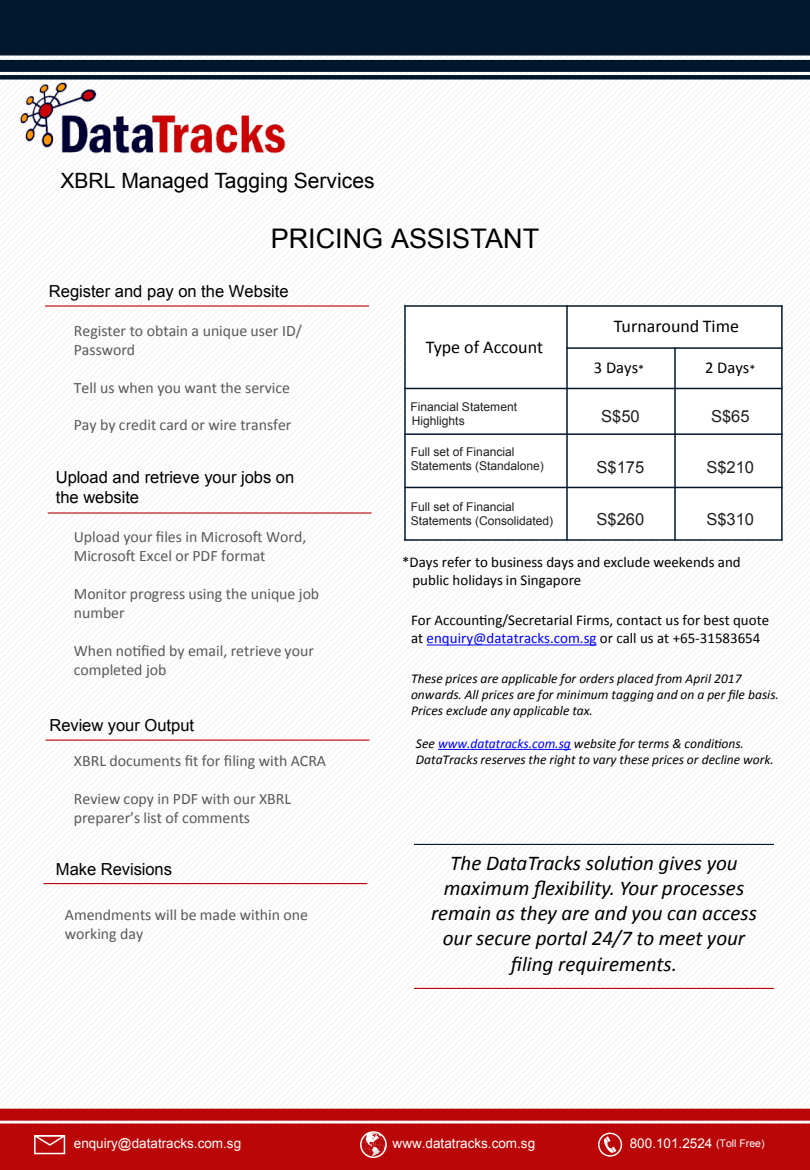
<style>
.page{position:relative;width:810px;height:1170px;background:#fff}
.page>*{position:absolute;margin:0;border:0;box-sizing:border-box;transform-origin:0 0}
.t1{font:27px "Arial";color:#000}
.t2{font:italic 21px/25.2px "Calibri";color:#000;text-align:center}
.t3{font:21px "Arial";color:#000}
.t4{font:18px "Calibri";color:#000}
.t5{font:16.65px "Arial";color:#000}
.t6{font:16.5px/19.8px "Arial";color:#000}
.t7{font:16.5px "Arial";letter-spacing:-.005em;color:#231f20}
.t8{font:16.5px "Calibri";color:#000}
.t9{font:15.9px/19px "Calibri";color:#595959}
.t10{font:15px/18px "Calibri";color:#000}
.t11{font:italic 13.5px/16.2px "Calibri";color:#000}
.t12{font:13.5px "Arial";color:#fff}
.t13{font:12px/14.1px "Arial";color:#231f20}
.s1{font-size:12px}
.s2{color:#00f}
.s3{font-size:10.5px}
</style>
<div class="page">
<hr style="left:566px;top:305px;width:2px;height:236px;background:#01172d">
<hr style="left:674px;top:347px;width:2px;height:194px;background:#01172d">
<hr style="left:566px;top:347px;width:217px;height:2px;background:#01172d">
<hr style="left:404px;top:388px;width:379px;height:1px;background:#01172d">
<hr style="left:404px;top:433px;width:379px;height:2px;background:#01172d">
<hr style="left:404px;top:487px;width:379px;height:1px;background:#01172d">
<hr style="left:404px;top:305px;width:2px;height:236px;background:#01172d">
<hr style="left:781px;top:305px;width:2px;height:236px;background:#01172d">
<hr style="left:404px;top:305px;width:379px;height:2px;background:#01172d">
<hr style="left:404px;top:539px;width:379px;height:2px;background:#01172d">
<svg style="left:427px;top:645px;width:123px;height:1px"></svg>
<hr style="left:550px;top:645px;width:34px;height:1px;background:#00f">
<svg style="left:584px;top:645px;width:13px;height:1px"></svg>
<div style="left:0;top:0;width:810px;height:56px;background:#01172d"></div>
<svg style="left:0;top:60px;width:810px;height:12px;background:#02182e"></svg>
<div style="left:0;top:75px;width:810px;height:5px;background:#01172d"></div>
<img style="left:18px;top:82px;width:270px;height:74px">
<hr style="left:45px;top:305px;width:324px;height:2px;background:#ba0606">
<hr style="left:48px;top:512px;width:324px;height:2px;background:#ba0606">
<hr style="left:46px;top:740px;width:324px;height:1px;background:#ba0606">
<svg style="left:438px;top:749px;width:133px;height:1px"></svg>
<hr style="left:43px;top:883px;width:324px;height:1px;background:#ba0606">
<hr style="left:414px;top:844px;width:360px;height:1px;background:#01172d">
<hr style="left:414px;top:988px;width:360px;height:1px;background:#ba0606">
<svg style="left:0;top:1109px;width:810px;height:61px;background:#bd1414"></svg>
<h2 class="t3" style="left:61px;top:167px;width:316px">XBRL Managed Tagging Services</h2>
<h1 class="t1" style="left:271px;top:221px;width:270px">PRICING ASSISTANT</h1>
<p class="t6" style="left:49px;top:281px;width:241px">Register and pay on the Website</p>
<p class="t9" style="left:74px;top:321px;width:230px">Register to obtain a unique user ID/<br>Password</p>
<p class="t9" style="left:74px;top:378px;width:218px">Tell us when you want the service</p>
<p class="t9" style="left:74px;top:416px;width:219px">Pay by credit card or wire transfer</p>
<p class="t6" style="left:56px;top:468px;width:240px">Upload and retrieve your jobs on the website</p>
<p class="t9" style="left:74px;top:527px;width:234px">Upload your files in Microsoft Word,<br>Microsoft Excel or PDF format</p>
<p class="t9" style="left:74px;top:584px;width:247px">Monitor progress using the unique job number</p>
<p class="t9" style="left:74px;top:641px;width:242px">When notified by email, retrieve your completed job</p>
<p class="t6" style="left:49px;top:716px;width:146px">Review your Output</p>
<p class="t9" style="left:74px;top:751px;width:254px">XBRL documents fit for filing with ACRA</p>
<p class="t9" style="left:74px;top:789px;width:219px">Review copy in PDF with our XBRL preparer’s list of comments</p>
<p class="t5" style="left:56px;top:858px;width:118px">Make Revisions</p>
<p class="t9" style="left:65px;top:906px;width:245px">Amendments will be made within one working day</p>
<p class="t12" style="left:74px;top:1135px;width:169px">enquiry@datatracks.com.sg</p>
<p class="t4" style="left:426px;top:336px;width:119px">Type of Account</p>
<p class="t4" style="left:614px;top:314px;width:127px">Turnaround Time</p>
<p class="t8" style="left:594px;top:357px;width:52px">3 Days<span class="s1">*</span></p>
<p class="t8" style="left:705px;top:357px;width:52px">2 Days<span class="s1">*</span></p>
<p class="t13" style="left:411px;top:400px;width:108px">Financial Statement<br>Highlights</p>
<p class="t7" style="left:601px;top:406px;width:40px">S$50</p>
<p class="t7" style="left:711px;top:406px;width:40px">S$65</p>
<p class="t13" style="left:411px;top:445px;width:135px">Full set of Financial<br>Statements (Standalone)</p>
<p class="t7" style="left:597px;top:456px;width:49px">S$175</p>
<p class="t7" style="left:706px;top:456px;width:49px">S$210</p>
<p class="t13" style="left:411px;top:500px;width:144px">Full set of Financial<br>Statements (Consolidated)</p>
<p class="t7" style="left:597px;top:509px;width:49px">S$260</p>
<p class="t7" style="left:706px;top:509px;width:49px">S$310</p>
<p class="t10" style="left:412px;top:553px;width:330px;text-indent:-10px">*Days refer to business days and exclude weekends and public holidays in Singapore</p>
<p class="t10" style="left:411px;top:611px;width:360px">For Accounting/Secretarial Firms, contact us for best quote at <span class="s2">enquiry@datatracks.com.sg</span> or call us at +65-31583654</p>
<p class="t11" style="left:411px;top:670px;width:369px">These prices are applicable for orders placed from April 2017 onwards. All prices are for minimum tagging and on a per file basis.<br>Prices exclude any applicable tax.</p>
<p class="t11" style="left:416px;top:735px;width:360px">See <span class="s2">www.datatracks.com.sg</span> website for terms &amp; conditions.<br>DataTracks reserves the right to vary these prices or decline work.</p>
<h2 class="t2" style="left:431px;top:849px;width:327px">The DataTracks solution gives you maximum flexibility. Your processes remain as they are and you can access our secure portal 24/7 to meet your filing requirements.</h2>
<p class="t12" style="left:393px;top:1135px;width:144px">www.datatracks.com.sg</p>
<p class="t12" style="left:630px;top:1135px;width:136px">800.101.2524 <span class="s3">(Toll Free)</span></p>
</div>
